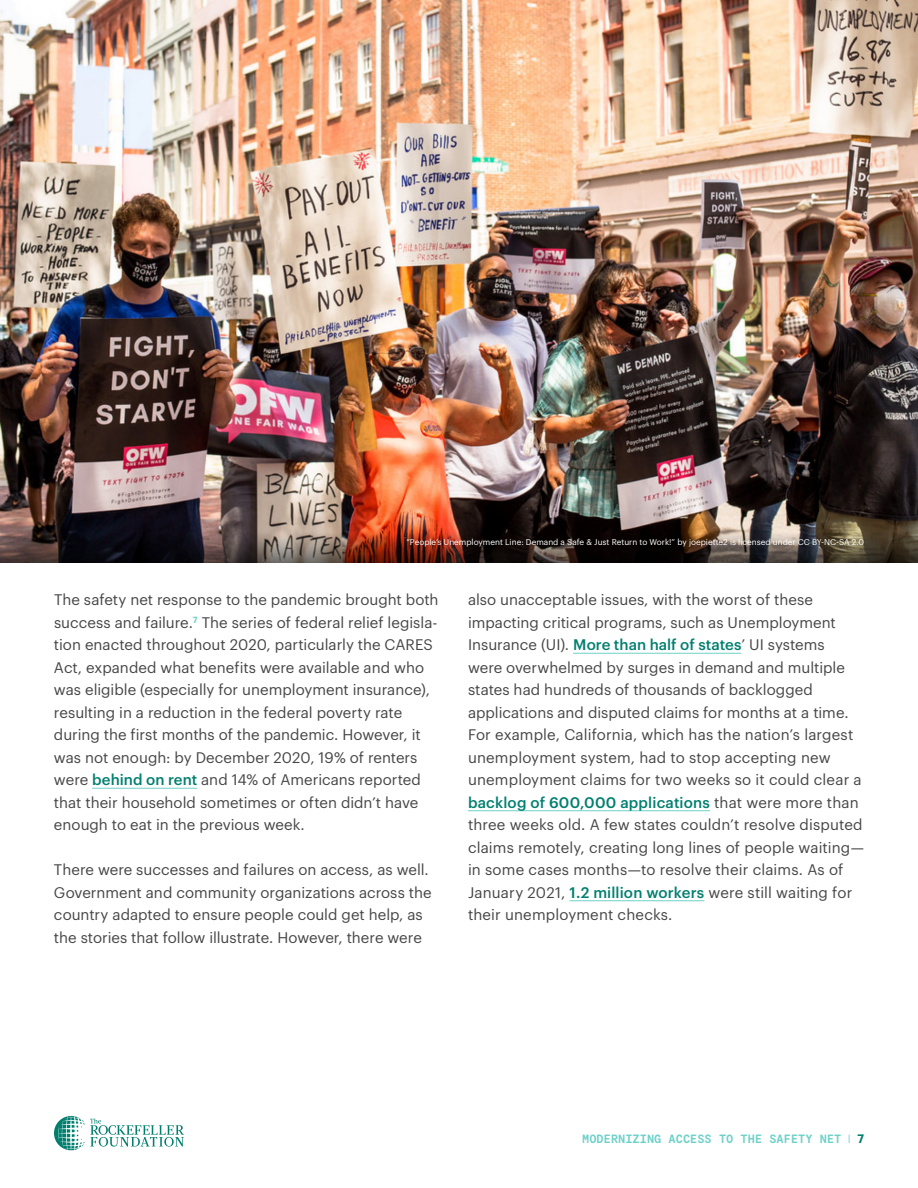
<style>
.page{position:relative;width:918px;height:1188px;background:#fff}
.page>*{position:absolute;margin:0;border:0;box-sizing:border-box;transform-origin:0 0}
.t1{font:15px/22.5px "Graphik";letter-spacing:.005em;color:#464646}
.t2{font:12px "Moderat Trial Mono Bold";color:#6ed1c8}
.t3{font:8.25px "Graphik";color:#fff}
.s1{font-weight:500;color:#007f6e}
.s2{font-family:"Graphik";font-weight:600;color:#007f6e}
</style>
<div class="page">
<svg style="left:54px;top:1116px;width:130px;height:34px"></svg>
<hr style="left:92px;top:788px;width:105px;height:1px;background:#6ed1c8">
<hr style="left:573px;top:653px;width:168px;height:1px;background:#6ed1c8">
<hr style="left:468px;top:810px;width:242px;height:1px;background:#6ed1c8">
<hr style="left:570px;top:900px;width:134px;height:1px;background:#6ed1c8">
<img style="left:0;top:0;width:918px;height:563px">
<img style="left:0;top:501px;width:918px;height:61px">
<p class="t3" style="left:406px;top:536px;width:459px">“People’s Unemployment Line: Demand a Safe &amp; Just Return to Work!” by joepiette2 is licensed under CC BY-NC-SA 2.0</p>
<p class="t1" style="left:54px;top:587px;width:386px">The safety net response to the pandemic brought both success and failure.<sup>7</sup> The series of federal relief legisla&shy;tion enacted throughout 2020, particularly the CARES Act, expanded what benefits were available and who was eligible (especially for unemployment insurance), resulting in a reduction in the federal poverty rate during the first months of the pandemic. However, it was not enough: by December 2020, 19% of renters were <span class="s1">behind on rent</span> and 14% of Americans reported that their household sometimes or often didn’t have enough to eat in the previous week.</p>
<p class="t1" style="left:54px;top:857px;width:379px">There were successes and failures on access, as well.<br>Government and community organizations across the country adapted to ensure people could get help, as the stories that follow illustrate. However, there were</p>
<p class="t1" style="left:468px;top:587px;width:398px">also unacceptable issues, with the worst of these impacting critical programs, such as Unemployment Insurance (UI). <span class="s1">More than half of states</span>’ UI systems<br>were overwhelmed by surges in demand and multiple states had hundreds of thousands of backlogged applications and disputed claims for months at a time.<br>For example, California, which has the nation’s largest unemployment system, had to stop accepting new unemployment claims for two weeks so it could clear a <span class="s1">backlog of 600,000 applications</span> that were more than three weeks old. A few states couldn’t resolve disputed claims remotely, creating long lines of people waiting— in some cases months—to resolve their claims. As of January 2021, <span class="s1">1.2 million workers</span> were still waiting for their unemployment checks.</p>
<p class="t2" style="left:582px;top:1135px;width:283px">MODERNIZING ACCESS TO THE SAFETY NET ❘ <span class="s2">7</span></p>
</div>
